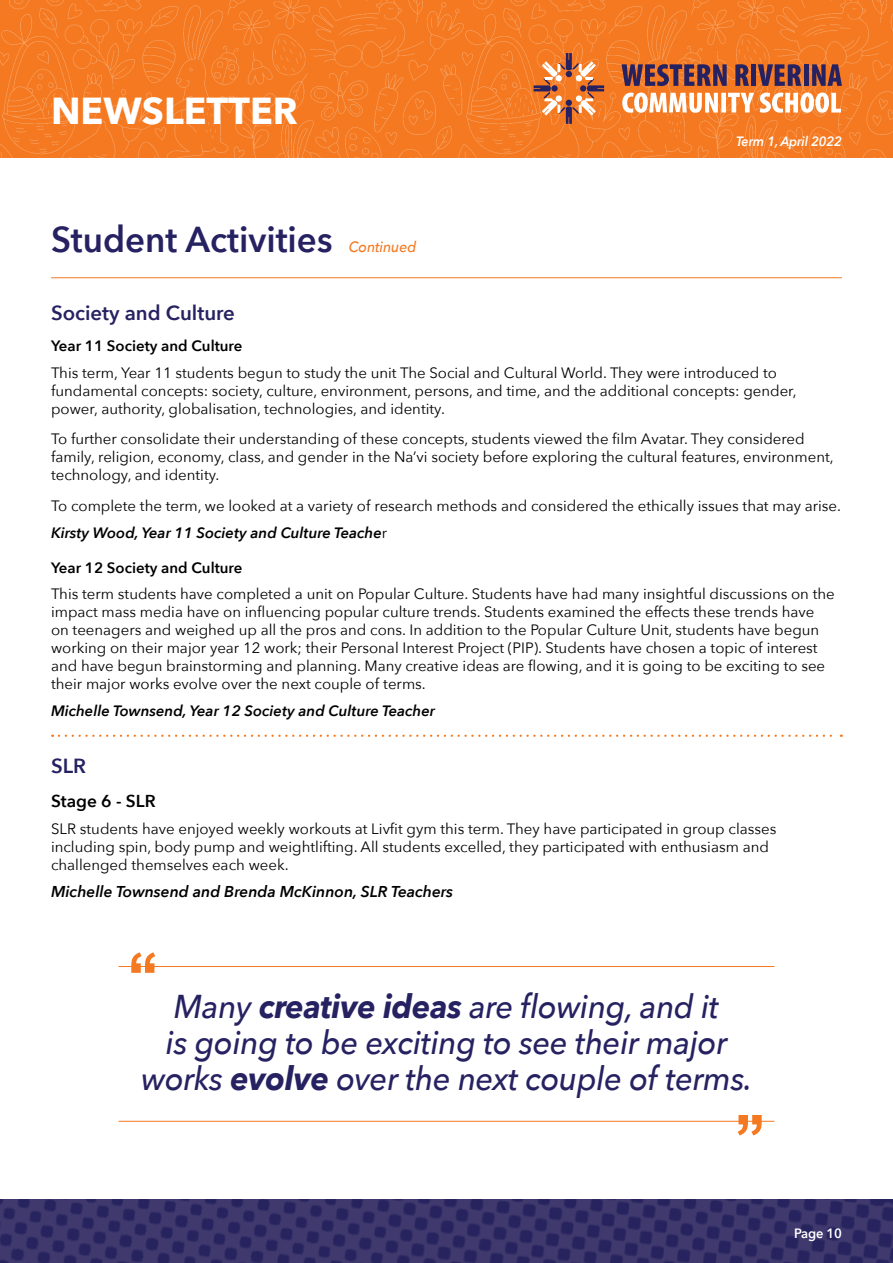
<style>
.page{position:relative;width:893px;height:1263px;background:#fff}
.page>*{position:absolute;margin:0;border:0;box-sizing:border-box;transform-origin:0 0}
.t1{font:700 37.5px "Avenir Next";color:#fff}
.t2{font:600 36px "Avenir Next";color:#262262}
.t3{font:italic 500 33px/36px "Avenir Next";letter-spacing:-.01em;color:#262262;text-align:center;scale:.95 1}
.t4{font:600 20.4px "Avenir Next";color:#262262}
.t5{font:600 17.25px "Avenir Next";color:#000}
.t6{font:italic 600 15.75px "Avenir Next";color:#000}
.t7{font:15px/18px "Avenir Next";color:#000}
.t8{font:italic 600 15px "Avenir Next";color:#000}
.t9{font:600 15px "Avenir Next";color:#000}
.t10{font:italic 500 15px "Avenir Next";letter-spacing:-.01em;color:#f47920;scale:.95 1}
.t11{font:italic 600 13.5px "Avenir Next";letter-spacing:-.01em;color:#fff;scale:.95 1}
.t12{font:600 13.5px "Avenir Next";letter-spacing:-.01em;color:#fff;scale:.95 1}
.s1{font-weight:600;font-style:italic}
.s2{font-weight:700}
</style>
<div class="page">
<img style="left:0;top:1200px;width:893px;height:63px">
<img style="left:0;top:0;width:893px;height:157px">
<svg style="left:622px;top:93px;width:219px;height:20px"></svg>
<svg style="left:534px;top:53px;width:70px;height:71px;background:#dc834a"></svg>
<svg style="left:622px;top:64px;width:105px;height:22px;background:#77464a"></svg>
<svg style="left:735px;top:64px;width:14px;height:22px"></svg>
<div style="left:751px;top:64px;width:5px;height:22px;background:#262262"></div>
<svg style="left:758px;top:64px;width:43px;height:22px"></svg>
<div style="left:803px;top:64px;width:5px;height:22px;background:#262262"></div>
<svg style="left:812px;top:64px;width:30px;height:22px"></svg>
<hr style="left:51px;top:277px;width:791px;height:1px;background:#f47920">
<svg style="left:59px;top:735px;width:783px;height:2px"></svg>
<hr style="left:118px;top:966px;width:656px;height:1px;background:#f47920">
<svg style="left:131px;top:952px;width:24px;height:21px"></svg>
<hr style="left:118px;top:1121px;width:656px;height:1px;background:#f47920">
<svg style="left:738px;top:1115px;width:24px;height:20px"></svg>
<h1 class="t1" style="left:51px;top:78px;width:248px">NEWSLETTER</h1>
<h2 class="t2" style="left:51px;top:209px;width:283px">Student Activities</h2>
<p class="t10" style="left:349px;top:234px;width:72px">Continued</p>
<p class="t11" style="left:736px;top:130px;width:113px">Term 1, April 2022</p>
<h3 class="t4" style="left:51px;top:295px;width:185px">Society and Culture</h3>
<p class="t9" style="left:51px;top:333px;width:193px">Year 11 Society and Culture</p>
<p class="t7" style="left:51px;top:363px;width:747px">This term, Year 11 students begun to study the unit The Social and Cultural World. They were introduced to fundamental concepts: society, culture, environment, persons, and time, and the additional concepts: gender, power, authority, globalisation, technologies, and identity.</p>
<p class="t7" style="left:51px;top:429px;width:784px">To further consolidate their understanding of these concepts, students viewed the film Avatar. They considered family, religion, economy, class, and gender in the Na’vi society before exploring the cultural features, environment, technology, and identity.</p>
<p class="t7" style="left:51px;top:492px;width:791px;line-height:26.5px">To complete the term, we looked at a variety of research methods and considered the ethically issues that may arise.<br><span class="s1">Kirsty Wood, Year 11 Society and Culture Teache</span>r</p>
<p class="t9" style="left:51px;top:554px;width:193px">Year 12 Society and Culture</p>
<p class="t7" style="left:51px;top:584px;width:785px">This term students have completed a unit on Popular Culture. Students have had many insightful discussions on the impact mass media have on influencing popular culture trends. Students examined the effects these trends have on teenagers and weighed up all the pros and cons. In addition to the Popular Culture Unit, students have begun working on their major year 12 work; their Personal Interest Project (PIP). Students have chosen a topic of interest and have begun brainstorming and planning. Many creative ideas are flowing, and it is going to be exciting to see their major works evolve over the next couple of terms.</p>
<p class="t8" style="left:51px;top:697px;width:385px">Michelle Townsend, Year 12 Society and Culture Teacher</p>
<h3 class="t4" style="left:51px;top:749px;width:36px">SLR</h3>
<p class="t5" style="left:51px;top:786px;width:106px">Stage 6 - SLR</p>
<p class="t7" style="left:51px;top:819px;width:727px">SLR students have enjoyed weekly workouts at Livfit gym this term. They have participated in group classes including spin, body pump and weightlifting. All students excelled, they participated with enthusiasm and challenged themselves each week.</p>
<p class="t6" style="left:51px;top:878px;width:404px">Michelle Townsend and Brenda McKinnon, SLR Teachers</p>
<h3 class="t3" style="left:142px;top:988px;width:645px">Many <span class="s2">creative ideas</span> are flowing, and it<br>is going to be exciting to see their major works <span class="s2">evolve</span> over the next couple of terms.</h3>
<p class="t12" style="left:794px;top:1221px;width:52px">Page 10</p>
</div>
